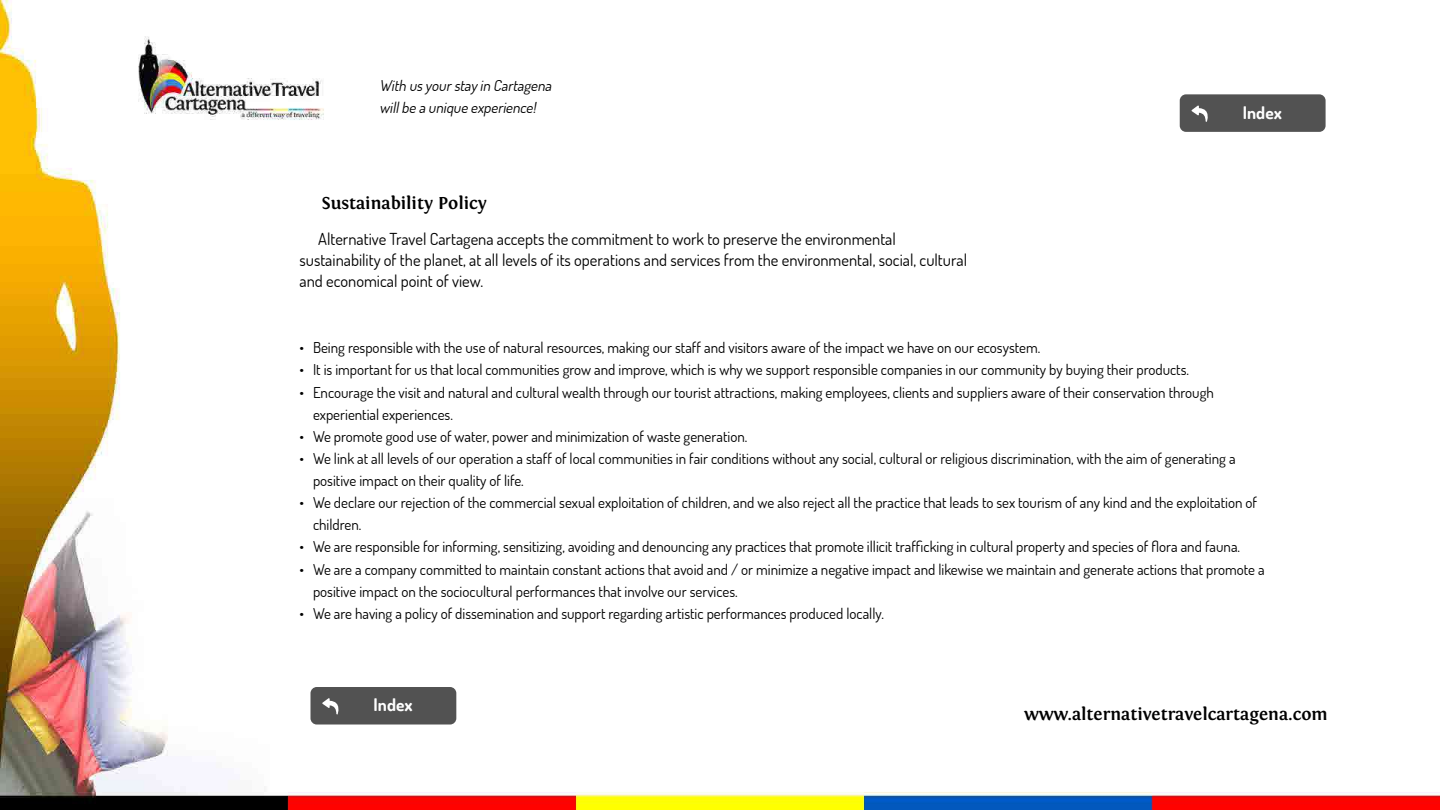
<style>
.page{position:relative;width:1440px;height:810px;background:#fff}
.page>*{position:absolute;margin:0;border:0;box-sizing:border-box;transform-origin:0 0}
.t1{font:700 18px "Fontin";color:#000}
.t2{font:700 17.4px "Dosis";color:#fff}
.t3{font:16.5px/21px "Dosis";color:#000}
.t4{font:15px/22.1px "Dosis";color:#000}
.t5{font:italic 15px/22.1px "Dosis";color:#000}
</style>
<div class="page">
<img style="left:0;top:0;width:1440px;height:810px">
<div style="left:311px;top:687px;width:145px;height:38px;background:#525252;border-radius:6px"></div>
<svg style="left:322px;top:698px;width:17px;height:17px"></svg>
<div style="left:1180px;top:94px;width:146px;height:38px;background:#525252;border-radius:6px"></div>
<svg style="left:1191px;top:105px;width:17px;height:17px"></svg>
<p class="t5" style="left:379px;top:74px;width:177px">With usyourstay in Cartagena willbe a unique experience!</p>
<p class="t1" style="left:322px;top:193px;width:166px">Sustainability Policy</p>
<p class="t3" style="left:300px;top:228px;width:669px;text-indent:19px">Alternative Travel Cartagena accepts the commitment to work to preserve the environmental sustainability of the planet, at all levels of its operations and services from the environmental, social, cultural and economical point of view.</p>
<p class="t2" style="left:1243px;top:101px;width:41px">Index</p>
<p class="t4" style="left:300px;top:336px;width:742px">• Being responsible with the use of natural resources, making our staff and visitors aware of the impact we have on our ecosystem.</p>
<p class="t4" style="left:300px;top:358px;width:891px">• It is important for us that local communities grow and improve, which is why we support responsible companies in our community by buying their products.</p>
<p class="t4" style="left:313px;top:381px;width:902px;text-indent:-14px">• Encourage the visit and natural and cultural wealth through our tourist attractions, making employees, clients and suppliers aware of their conservation through experiential experiences.</p>
<p class="t4" style="left:300px;top:425px;width:449px">• We promote good use of water, power and minimization of waste generation.</p>
<p class="t4" style="left:313px;top:447px;width:924px;text-indent:-14px">• We link at all levels of our operation a staff of local communities in fair conditions without any social, cultural or religious discrimination, with the aim of generating a positive impact on their quality of life.</p>
<p class="t4" style="left:313px;top:491px;width:946px;text-indent:-14px">• We declare our rejection of the commercial sexual exploitation of children, and we also reject all the practice that leads to sex tourism of any kind and the exploitation of children.</p>
<p class="t4" style="left:300px;top:535px;width:942px">• We are responsible for informing, sensitizing, avoiding and denouncing any practices that promote illicit trafficking in cultural property and species of flora and fauna.</p>
<p class="t4" style="left:313px;top:558px;width:953px;text-indent:-14px">• We are a company committed to maintain constant actions that avoid and / or minimize a negative impact and likewise we maintain and generate actions that promote a positive impact on the sociocultural performances that involve our services.</p>
<p class="t4" style="left:300px;top:602px;width:586px">• We are having a policy of dissemination and support regarding artistic performances produced locally.</p>
<p class="t2" style="left:374px;top:694px;width:41px">Index</p>
<p class="t1" style="left:1024px;top:704px;width:305px">www.alternativetravelcartagena.com</p>
</div>
